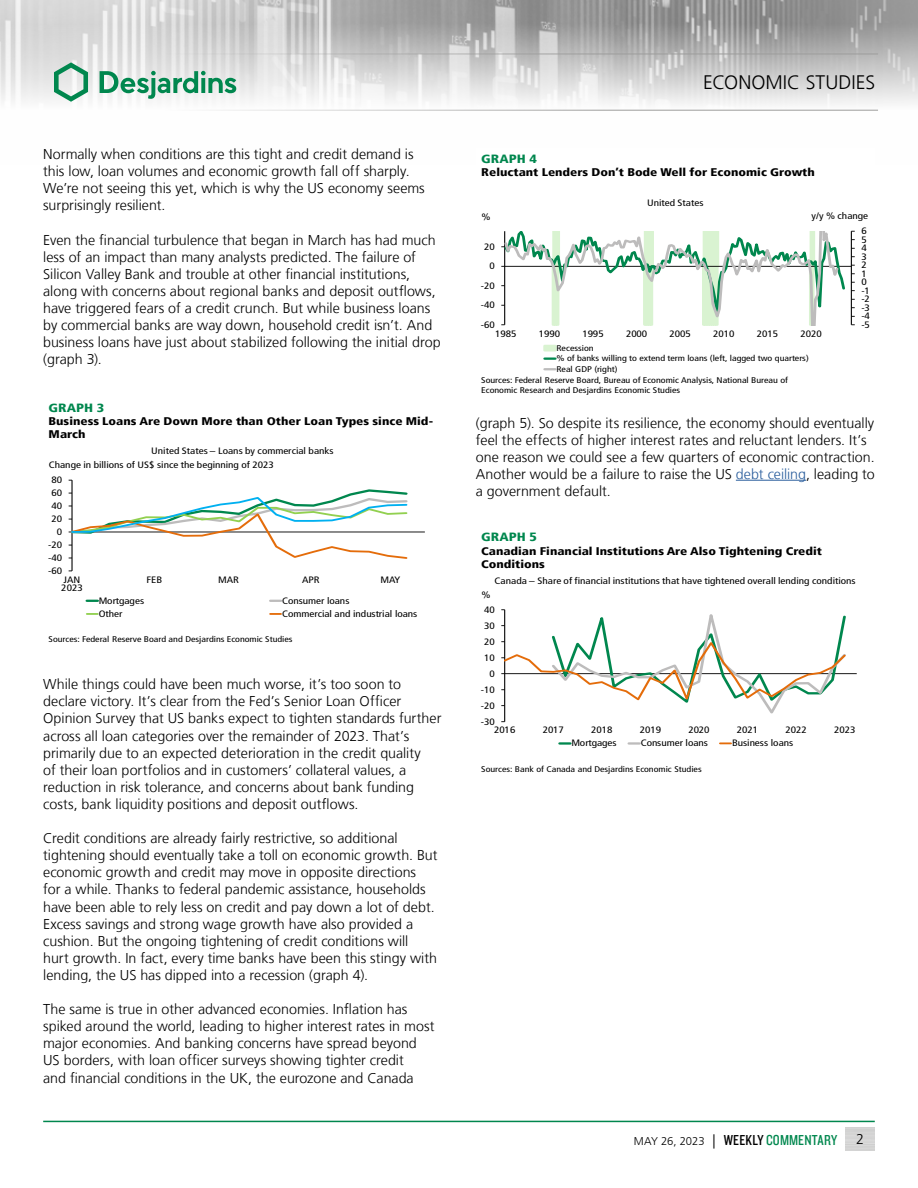
<style>
.page{position:relative;width:918px;height:1188px;background:#fff}
.page>*{position:absolute;margin:0;border:0;box-sizing:border-box;transform-origin:0 0}
.t1{font:300 19.5px "Frutiger LT";letter-spacing:.005em;color:#000}
.t2{font:300 14.25px/17.1px "Frutiger LT";color:#000}
.t3{font:900 condensed 12px "Frutiger LT";color:#00874e;scale:1.2 1}
.t4{font:300 11.25px "Frutiger LT";letter-spacing:-.005em;color:#000}
.t5{font:900 condensed 11.1px/13.2px "Frutiger LT";color:#000;scale:1.2 1}
.t6{font:condensed 9.3px/14px "Frutiger LT";color:#000;scale:1.2 1}
.t7{font:condensed 8.25px/10.5px "Frutiger LT";color:#000;scale:1.2 1}
.s1{color:#275b9b}
.s2{font-size:14.25px}
.s3{font-family:"Knockout 29 Junior Ltweight";font-weight:400;font-size:15px}
.s4{font-family:"Knockout 29 Junior Ltweight";font-weight:400;font-size:15px;color:#00874e}
</style>
<div class="page">
<img style="left:0;top:0;width:918px;height:110px">
<hr style="left:0;top:54px;width:878px;height:1px;background:#9d9d9c">
<hr style="left:0;top:110px;width:878px;height:1px;background:#9d9d9c">
<svg style="left:54px;top:62px;width:34px;height:40px"></svg>
<svg style="left:100px;top:71px;width:136px;height:28px"></svg>
<hr style="left:43px;top:1121px;width:832px;height:1px;background:#00874e">
<hr style="left:736px;top:480px;width:70px;height:1px;background:#275b9b">
<hr style="left:72px;top:480px;width:1px;height:91px;background:#000">
<hr style="left:72px;top:532px;width:353px;height:1px;background:#000">
<svg style="left:69px;top:488px;width:340px;height:72px"></svg>
<svg style="left:87px;top:600px;width:11px;height:2px"></svg>
<svg style="left:270px;top:600px;width:11px;height:2px"></svg>
<svg style="left:87px;top:613px;width:11px;height:2px"></svg>
<svg style="left:270px;top:613px;width:11px;height:2px"></svg>
<svg style="left:501px;top:231px;width:354px;height:94px"></svg>
<div style="left:543px;top:345px;width:14px;height:7px;border:3px solid #d9f3d1"></div>
<svg style="left:545px;top:357px;width:10px;height:3px"></svg>
<svg style="left:545px;top:368px;width:10px;height:3px"></svg>
<hr style="left:505px;top:673px;width:352px;height:1px;background:#000">
<svg style="left:501px;top:609px;width:347px;height:113px"></svg>
<svg style="left:560px;top:742px;width:10px;height:3px"></svg>
<svg style="left:629px;top:742px;width:10px;height:3px"></svg>
<svg style="left:720px;top:742px;width:11px;height:2px"></svg>
<p class="t2" style="left:43px;top:146px;width:383px">Normally when conditions are this tight and credit demand is this low, loan volumes and economic growth fall off sharply.<br>We’re not seeing this yet, which is why the US economy seems surprisingly resilient.</p>
<p class="t2" style="left:43px;top:231px;width:399px">Even the financial turbulence that began in March has had much less of an impact than many analysts predicted. The failure of Silicon Valley Bank and trouble at other financial institutions, along with concerns about regional banks and deposit outflows, have triggered fears of a credit crunch. But while business loans by commercial banks are way down, household credit isn’t. And business loans have just about stabilized following the initial drop (graph 3).</p>
<p class="t3" style="left:49px;top:400px;width:48px">GRAPH 3</p>
<p class="t5" style="left:49px;top:414px;width:322px">Business Loans Are Down More than Other Loan Types since Mid-<br>March</p>
<p class="t6" style="left:49px;top:444px;width:239px;text-indent:103px">United States – Loans by commercial banks<br>Change in billions of US$ since the beginning of 2023</p>
<p class="t6" style="left:51px;top:473px;width:10px">80</p>
<p class="t6" style="left:51px;top:486px;width:10px">60</p>
<p class="t6" style="left:51px;top:499px;width:10px">40</p>
<p class="t6" style="left:51px;top:512px;width:10px">20</p>
<p class="t6" style="left:57px;top:525px;width:6px">0</p>
<p class="t6" style="left:48px;top:538px;width:13px">-20</p>
<p class="t6" style="left:48px;top:551px;width:13px">-40</p>
<p class="t6" style="left:48px;top:564px;width:13px">-60</p>
<p class="t6" style="left:64px;top:573px;width:16px">JAN</p>
<p class="t6" style="left:146px;top:573px;width:15px">FEB</p>
<p class="t6" style="left:218px;top:573px;width:19px">MAR</p>
<p class="t6" style="left:302px;top:573px;width:16px">APR</p>
<p class="t6" style="left:380px;top:573px;width:18px">MAY</p>
<p class="t6" style="left:99px;top:594px;width:39px">Mortgages</p>
<p class="t6" style="left:282px;top:594px;width:58px">Consumer loans</p>
<p class="t6" style="left:99px;top:607px;width:21px">Other</p>
<p class="t6" style="left:282px;top:607px;width:114px">Commercial and industrial loans</p>
<p class="t6" style="left:61px;top:581px;width:19px">2023</p>
<p class="t7" style="left:49px;top:634px;width:205px">Sources: Federal Reserve Board and Desjardins Economic Studies</p>
<p class="t2" style="left:43px;top:676px;width:400px">While things could have been much worse, it’s too soon to declare victory. It’s clear from the Fed’s Senior Loan Officer Opinion Survey that US banks expect to tighten standards further across all loan categories over the remainder of 2023. That’s primarily due to an expected deterioration in the credit quality<br>of their loan portfolios and in customers’ collateral values, a reduction in risk tolerance, and concerns about bank funding costs, bank liquidity positions and deposit outflows.</p>
<p class="t2" style="left:43px;top:830px;width:396px">Credit conditions are already fairly restrictive, so additional tightening should eventually take a toll on economic growth. But economic growth and credit may move in opposite directions<br>for a while. Thanks to federal pandemic assistance, households have been able to rely less on credit and pay down a lot of debt.<br>Excess savings and strong wage growth have also provided a cushion. But the ongoing tightening of credit conditions will<br>hurt growth. In fact, every time banks have been this stingy with lending, the US has dipped into a recession (graph 4).</p>
<p class="t2" style="left:43px;top:1001px;width:393px">The same is true in other advanced economies. Inflation has spiked around the world, leading to higher interest rates in most major economies. And banking concerns have spread beyond US borders, with loan officer surveys showing tighter credit<br>and financial conditions in the UK, the eurozone and Canada</p>
<h1 class="t1" style="left:703px;top:72px;width:174px">ECONOMIC STUDIES</h1>
<p class="t3" style="left:481px;top:151px;width:48px">GRAPH 4</p>
<p class="t5" style="left:481px;top:166px;width:280px">Reluctant Lenders Don’t Bode Well for Economic Growth</p>
<p class="t6" style="left:647px;top:195px;width:49px">United States</p>
<p class="t6" style="left:481px;top:209px;width:9px">%</p>
<p class="t6" style="left:812px;top:209px;width:49px">y/y % change</p>
<p class="t6" style="left:484px;top:239px;width:10px">20</p>
<p class="t6" style="left:489px;top:259px;width:6px">0</p>
<p class="t6" style="left:481px;top:279px;width:13px">-20</p>
<p class="t6" style="left:481px;top:298px;width:13px">-40</p>
<p class="t6" style="left:481px;top:318px;width:13px">-60</p>
<p class="t6" style="left:861px;top:224px;width:6px">6</p>
<p class="t6" style="left:861px;top:232px;width:6px">5</p>
<p class="t6" style="left:861px;top:241px;width:6px">4</p>
<p class="t6" style="left:861px;top:249px;width:6px">3</p>
<p class="t6" style="left:861px;top:258px;width:6px">2</p>
<p class="t6" style="left:861px;top:266px;width:6px">1</p>
<p class="t6" style="left:861px;top:275px;width:6px">0</p>
<p class="t6" style="left:861px;top:283px;width:9px">-1</p>
<p class="t6" style="left:861px;top:292px;width:9px">-2</p>
<p class="t6" style="left:861px;top:301px;width:9px">-3</p>
<p class="t6" style="left:861px;top:309px;width:9px">-4</p>
<p class="t6" style="left:861px;top:318px;width:9px">-5</p>
<p class="t6" style="left:495px;top:326px;width:19px">1985</p>
<p class="t6" style="left:539px;top:326px;width:19px">1990</p>
<p class="t6" style="left:582px;top:326px;width:19px">1995</p>
<p class="t6" style="left:626px;top:326px;width:19px">2000</p>
<p class="t6" style="left:670px;top:326px;width:19px">2005</p>
<p class="t6" style="left:713px;top:326px;width:19px">2010</p>
<p class="t6" style="left:757px;top:326px;width:19px">2015</p>
<p class="t6" style="left:800px;top:326px;width:19px">2020</p>
<p class="t7" style="left:556px;top:343px;width:212px">Recession<br>% of banks willing to extend term loans (left, lagged two quarters)<br>Real GDP (right)</p>
<p class="t7" style="left:481px;top:375px;width:257px;line-height:9.9px">Sources: Federal Reserve Board, Bureau of Economic Analysis, National Bureau of<br>Economic Research and Desjardins Economic Studies</p>
<p class="t2" style="left:476px;top:415px;width:400px">(graph 5). So despite its resilience, the economy should eventually feel the effects of higher interest rates and reluctant lenders. It’s one reason we could see a few quarters of economic contraction.<br>Another would be a failure to raise the US <span class="s1">debt ceiling</span>, leading to a government default.</p>
<p class="t3" style="left:481px;top:530px;width:48px">GRAPH 5</p>
<p class="t5" style="left:481px;top:544px;width:285px">Canadian Financial Institutions Are Also Tightening Credit<br>Conditions</p>
<p class="t6" style="left:495px;top:574px;width:302px">Canada – Share of financial institutions that have tightened overall lending conditions</p>
<p class="t6" style="left:481px;top:588px;width:9px">%</p>
<p class="t6" style="left:484px;top:602px;width:10px">40</p>
<p class="t6" style="left:484px;top:618px;width:10px">30</p>
<p class="t6" style="left:484px;top:634px;width:10px">20</p>
<p class="t6" style="left:484px;top:650px;width:10px">10</p>
<p class="t6" style="left:489px;top:666px;width:6px">0</p>
<p class="t6" style="left:481px;top:682px;width:13px">-10</p>
<p class="t6" style="left:481px;top:698px;width:13px">-20</p>
<p class="t6" style="left:481px;top:715px;width:13px">-30</p>
<p class="t6" style="left:494px;top:723px;width:19px">2016</p>
<p class="t6" style="left:543px;top:723px;width:19px">2017</p>
<p class="t6" style="left:591px;top:723px;width:19px">2018</p>
<p class="t6" style="left:640px;top:723px;width:19px">2019</p>
<p class="t6" style="left:688px;top:723px;width:19px">2020</p>
<p class="t6" style="left:737px;top:723px;width:19px">2021</p>
<p class="t6" style="left:786px;top:723px;width:19px">2022</p>
<p class="t6" style="left:834px;top:723px;width:19px">2023</p>
<p class="t6" style="left:571px;top:736px;width:39px">Mortgages</p>
<p class="t6" style="left:641px;top:736px;width:58px">Consumer loans</p>
<p class="t6" style="left:732px;top:736px;width:52px">Business loans</p>
<p class="t7" style="left:481px;top:764px;width:185px">Sources: Bank of Canada and Desjardins Economic Studies</p>
<p class="t4" style="left:634px;top:1135px;width:205px">MAY 26, 2023 <span class="s2">|</span> <span class="s3">WEEKLY</span> <span class="s4">COMMENTARY</span></p>
<p class="t2" style="left:856px;top:1131px;width:9px">2</p>
</div>
